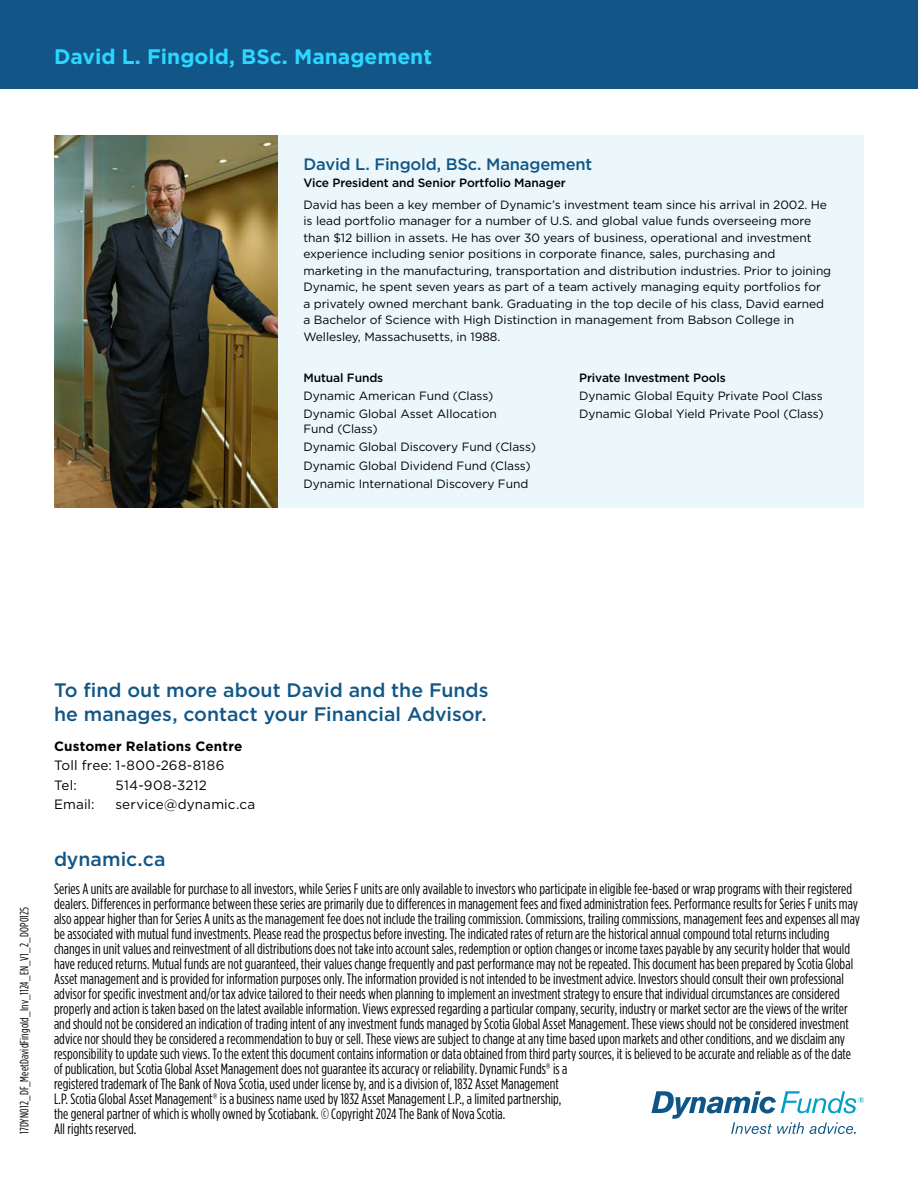
<style>
.page{position:relative;width:918px;height:1188px;background:#fff}
.page>*{position:absolute;margin:0;border:0;box-sizing:border-box;transform-origin:0 0}
.t1{font:700 21px "Gotham";color:#2cd7ff}
.t2{font:500 19.5px/24px "Gotham";color:#125687}
.t3{font:500 16.5px "Gotham";letter-spacing:-.01em;color:#125687}
.t4{font:15px/15px "Gotham Cond";letter-spacing:.005em;color:#000}
.t5{font:13.5px "Gotham";letter-spacing:.01em;color:#000}
.t6{font:700 13.5px "Gotham";letter-spacing:.015em;color:#000}
.t7{font:12px/16.5px "Gotham";letter-spacing:-.005em;color:#000}
.t8{font:500 12px "Gotham";letter-spacing:-.01em;color:#000}
.t9{font:12px "Gotham Cond";letter-spacing:.01em;color:#000}
</style>
<div class="page">
<div style="left:0;top:0;width:918px;height:89px;background:#125687"></div>
<div style="left:276px;top:135px;width:588px;height:372px;background:#ebf7fb"></div>
<img style="left:54px;top:135px;width:224px;height:372px">
<svg style="left:651px;top:1091px;width:213px;height:43px"></svg>
<h1 class="t1" style="left:54px;top:43px;width:380px">David L. Fingold, BSc. Management</h1>
<h3 class="t3" style="left:303px;top:153px;width:290px">David L. Fingold, BSc. Management</h3>
<h4 class="t8" style="left:303px;top:175px;width:264px">Vice President and Senior Portfolio Manager</h4>
<p class="t7" style="left:303px;top:196px;width:529px">David has been a key member of Dynamic’s investment team since his arrival in 2002. He is lead portfolio manager for a number of U.S. and global value funds overseeing more than $12 billion in assets. He has over 30 years of business, operational and investment experience including senior positions in corporate finance, sales, purchasing and marketing in the manufacturing, transportation and distribution industries. Prior to joining Dynamic, he spent seven years as part of a team actively managing equity portfolios for<br>a privately owned merchant bank. Graduating in the top decile of his class, David earned a Bachelor of Science with High Distinction in management from Babson College in Wellesley, Massachusetts, in 1988.</p>
<h4 class="t8" style="left:303px;top:370px;width:81px">Mutual Funds</h4>
<p class="t7" style="left:303px;top:387px;width:191px">Dynamic American Fund (Class)</p>
<p class="t7" style="left:303px;top:406px;width:195px;line-height:15px">Dynamic Global Asset Allocation<br>Fund (Class)</p>
<p class="t7" style="left:303px;top:439px;width:234px">Dynamic Global Discovery Fund (Class)</p>
<p class="t7" style="left:303px;top:457px;width:229px">Dynamic Global Dividend Fund (Class)</p>
<p class="t7" style="left:303px;top:475px;width:226px">Dynamic International Discovery Fund</p>
<h4 class="t8" style="left:579px;top:370px;width:148px">Private Investment Pools</h4>
<p class="t7" style="left:579px;top:387px;width:245px">Dynamic Global Equity Private Pool Class</p>
<p class="t7" style="left:579px;top:405px;width:246px">Dynamic Global Yield Private Pool (Class)</p>
<p class="t9" style="left:18px;top:1134px;width:229px;rotate:-90deg">17DYN012_DF_MeetDavidFingold_Inv_1124_EN_V1_2_DOP0125</p>
<p class="t2" style="left:54px;top:677px;width:436px">To find out more about David and the Funds he manages, contact your Financial Advisor.</p>
<p class="t6" style="left:54px;top:737px;width:190px">Customer Relations Centre</p>
<p class="t5" style="left:54px;top:757px;width:172px">Toll free: 1-800-268-8186</p>
<p class="t5" style="left:54px;top:776px;width:24px">Tel:</p>
<p class="t5" style="left:115px;top:776px;width:93px">514-908-3212</p>
<p class="t5" style="left:54px;top:796px;width:42px">Email:</p>
<p class="t5" style="left:116px;top:796px;width:141px">service@dynamic.ca</p>
<p class="t2" style="left:54px;top:846px;width:113px">dynamic.ca</p>
<p class="t4" style="left:54px;top:881px;width:808px">Series A units are available for purchase to all investors, while Series F units are only available to investors who participate in eligible fee-based or wrap programs with their registered dealers. Differences in performance between these series are primarily due to differences in management fees and fixed administration fees. Performance results for Series F units may also appear higher than for Series A units as the management fee does not include the trailing commission. Commissions, trailing commissions, management fees and expenses all may be associated with mutual fund investments. Please read the prospectus before investing. The indicated rates of return are the historical annual compound total returns including changes in unit values and reinvestment of all distributions does not take into account sales, redemption or option changes or income taxes payable by any security holder that would have reduced returns. Mutual funds are not guaranteed, their values change frequently and past performance may not be repeated. This document has been prepared by Scotia Global Asset management and is provided for information purposes only. The information provided is not intended to be investment advice. Investors should consult their own professional advisor for specific investment and/or tax advice tailored to their needs when planning to implement an investment strategy to ensure that individual circumstances are considered properly and action is taken based on the latest available information. Views expressed regarding a particular company, security, industry or market sector are the views of the writer and should not be considered an indication of trading intent of any investment funds managed by Scotia Global Asset Management. These views should not be considered investment advice nor should they be considered a recommendation to buy or sell. These views are subject to change at any time based upon markets and other conditions, and we disclaim any responsibility to update such views. To the extent this document contains information or data obtained from third party sources, it is believed to be accurate and reliable as of the date of publication, but Scotia Global Asset Management does not guarantee its accuracy or reliability. Dynamic Funds® is a<br>registered trademark of The Bank of Nova Scotia, used under license by, and is a division of, 1832 Asset Management<br>L.P. Scotia Global Asset Management® is a business name used by 1832 Asset Management L.P., a limited partnership,<br>the general partner of which is wholly owned by Scotiabank. © Copyright 2024 The Bank of Nova Scotia.<br>All rights reserved.</p>
</div>
